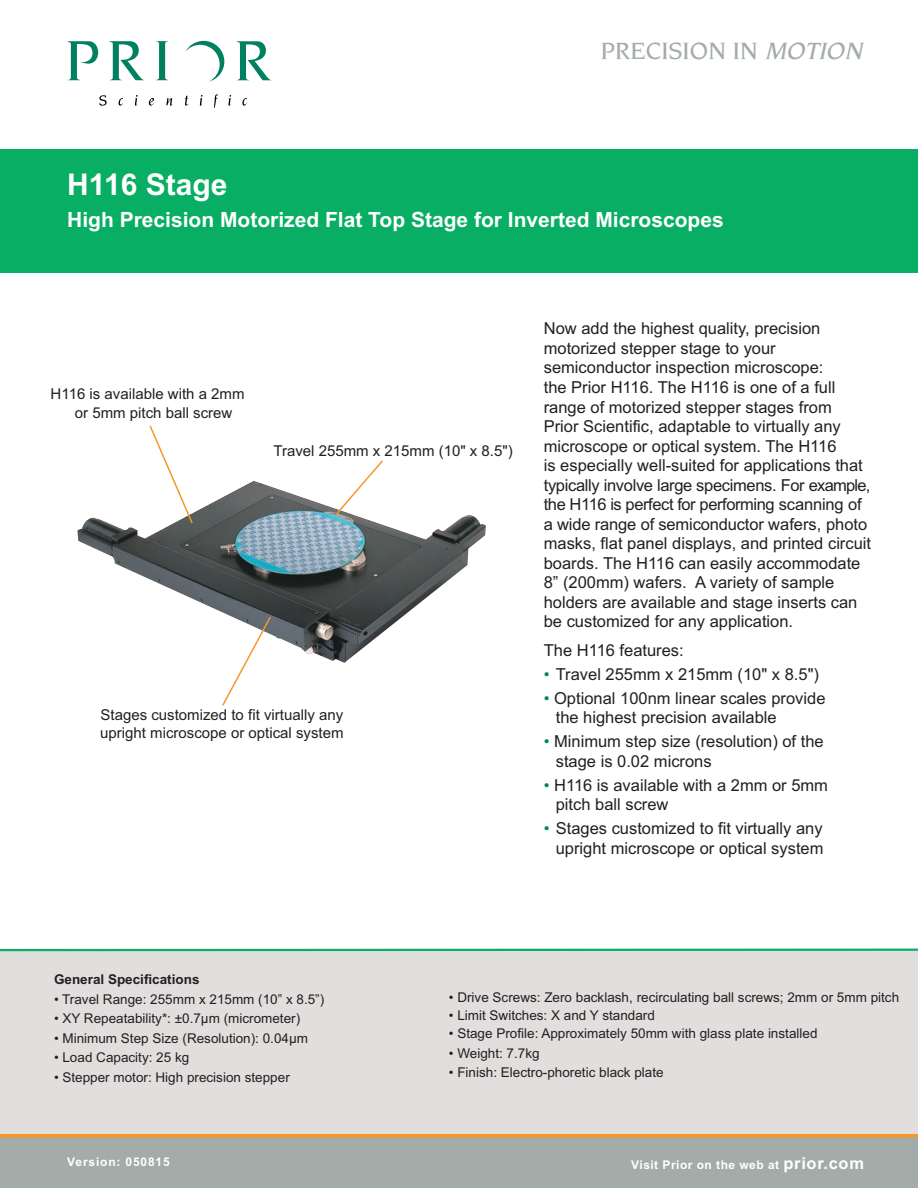
<style>
.page{position:relative;width:918px;height:1188px;background:#fff}
.page>*{position:absolute;margin:0;border:0;box-sizing:border-box;transform-origin:0 0}
.t1{font:700 30px "Arial";color:#fff}
.t2{font:500 25.5px "Novarese";color:#a3aca8}
.t3{font:700 21px "Arial";color:#fff}
.t4{font:16.5px/19.5px "Arial";color:#231f20}
.t5{font:15px/18px "Arial";color:#231f20}
.t6{font:13.5px "Arial";color:#231f20}
.t7{font:700 13.5px "Arial";color:#231f20}
.t8{font:700 12px "Arial";letter-spacing:.04em;color:#fff}
.t9{font:700 12px "Arial";letter-spacing:.07em;color:#fff}
.s1{font-style:italic}
.s2{color:#008361}
.s3{font-size:16.5px}
</style>
<div class="page">
<div style="left:0;top:150px;width:918px;height:123px;background:#08ae64"></div>
<div style="left:0;top:950px;width:918px;height:188px;background:#e0dfde"></div>
<div style="left:0;top:1134px;width:918px;height:54px;background:#a3aca8"></div>
<svg style="left:68px;top:41px;width:30px;height:39px"></svg>
<svg style="left:110px;top:41px;width:34px;height:39px"></svg>
<svg style="left:156px;top:41px;width:12px;height:39px"></svg>
<svg style="left:99px;top:95px;width:8px;height:11px"></svg>
<svg style="left:119px;top:98px;width:4px;height:8px"></svg>
<svg style="left:135px;top:95px;width:3px;height:11px"></svg>
<svg style="left:149px;top:98px;width:5px;height:8px"></svg>
<svg style="left:166px;top:98px;width:6px;height:8px"></svg>
<svg style="left:185px;top:95px;width:3px;height:11px"></svg>
<svg style="left:200px;top:95px;width:2px;height:11px"></svg>
<svg style="left:214px;top:94px;width:4px;height:13px"></svg>
<svg style="left:228px;top:95px;width:3px;height:11px"></svg>
<svg style="left:242px;top:98px;width:5px;height:8px"></svg>
<svg style="left:185px;top:41px;width:39px;height:41px"></svg>
<svg style="left:237px;top:41px;width:34px;height:39px"></svg>
<hr style="left:0;top:949px;width:918px;height:2px;background:#08ae64">
<hr style="left:0;top:1134px;width:918px;height:3px;background:#f79727">
<img style="left:77px;top:481px;width:409px;height:182px">
<svg style="left:335px;top:460px;width:50px;height:56px"></svg>
<svg style="left:221px;top:615px;width:51px;height:91px"></svg>
<svg style="left:148px;top:425px;width:46px;height:100px"></svg>
<h2 class="t2" style="left:601px;top:40px;width:268px">PRECISION IN <span class="s1">MOTION</span></h2>
<h1 class="t1" style="left:67px;top:168px;width:162px">H116 Stage</h1>
<p class="t3" style="left:67px;top:207px;width:658px">High Precision Motorized Flat Top Stage for Inverted Microscopes</p>
<p class="t5" style="left:75px;top:385px;width:171px;line-height:19.2px;text-indent:-24px">H116 is available with a 2mm or 5mm pitch ball screw</p>
<p class="t5" style="left:273px;top:442px;width:241px">Travel 255mm x 215mm (10" x 8.5")</p>
<p class="t5" style="left:100px;top:706px;width:245px">Stages customized to fit virtually any upright microscope or optical system</p>
<p class="t4" style="left:544px;top:319px;width:329px">Now add the highest quality, precision motorized stepper stage to your semiconductor inspection microscope:<br>the Prior H116. The H116 is one of a full range of motorized stepper stages from<br>Prior Scientific, adaptable to virtually any microscope or optical system. The H116<br>is especially well-suited for applications that typically involve large specimens. For example, the H116 is perfect for performing scanning of a wide range of semiconductor wafers, photo masks, flat panel displays, and printed circuit boards. The H116 can easily accommodate 8” (200mm) wafers. A variety of sample holders are available and stage inserts can be customized for any application.</p>
<p class="t4" style="left:544px;top:640px;width:142px">The H116 features:</p>
<p class="t4" style="left:544px;top:664px;width:277px"><span class="s2">•</span> Travel 255mm x 215mm (10" x 8.5")</p>
<p class="t4" style="left:556px;top:688px;width:271px;text-indent:-12px"><span class="s2">•</span> Optional 100nm linear scales provide the highest precision available</p>
<p class="t4" style="left:556px;top:732px;width:269px;text-indent:-12px"><span class="s2">•</span> Minimum step size (resolution) of the stage is 0.02 microns</p>
<p class="t4" style="left:556px;top:775px;width:274px;text-indent:-12px"><span class="s2">•</span> H116 is available with a 2mm or 5mm pitch ball screw</p>
<p class="t4" style="left:544px;top:819px;width:281px;text-align:right"><span class="s2">•</span> Stages customized to fit virtually any upright microscope or optical system</p>
<p class="t7" style="left:54px;top:972px;width:147px">General Specifications</p>
<p class="t6" style="left:54px;top:991px;width:272px">• Travel Range: 255mm x 215mm (10” x 8.5”)</p>
<p class="t6" style="left:54px;top:1011px;width:248px">• XY Repeatability*: ±0.7μm (micrometer)</p>
<p class="t6" style="left:54px;top:1030px;width:256px">• Minimum Step Size (Resolution): 0.04μm</p>
<p class="t6" style="left:54px;top:1050px;width:137px">• Load Capacity: 25 kg</p>
<p class="t6" style="left:54px;top:1069px;width:237px">• Stepper motor: High precision stepper</p>
<p class="t6" style="left:449px;top:990px;width:452px">• Drive Screws: Zero backlash, recirculating ball screws; 2mm or 5mm pitch</p>
<p class="t6" style="left:449px;top:1008px;width:208px">• Limit Switches: X and Y standard</p>
<p class="t6" style="left:449px;top:1026px;width:370px">• Stage Profile: Approximately 50mm with glass plate installed</p>
<p class="t6" style="left:449px;top:1045px;width:92px">• Weight: 7.7kg</p>
<p class="t6" style="left:449px;top:1065px;width:216px">• Finish: Electro-phoretic black plate</p>
<p class="t9" style="left:67px;top:1155px;width:104px">Version: 050815</p>
<p class="t8" style="left:631px;top:1158px;width:234px">Visit Prior on the web at <span class="s3">prior.com</span></p>
</div>
